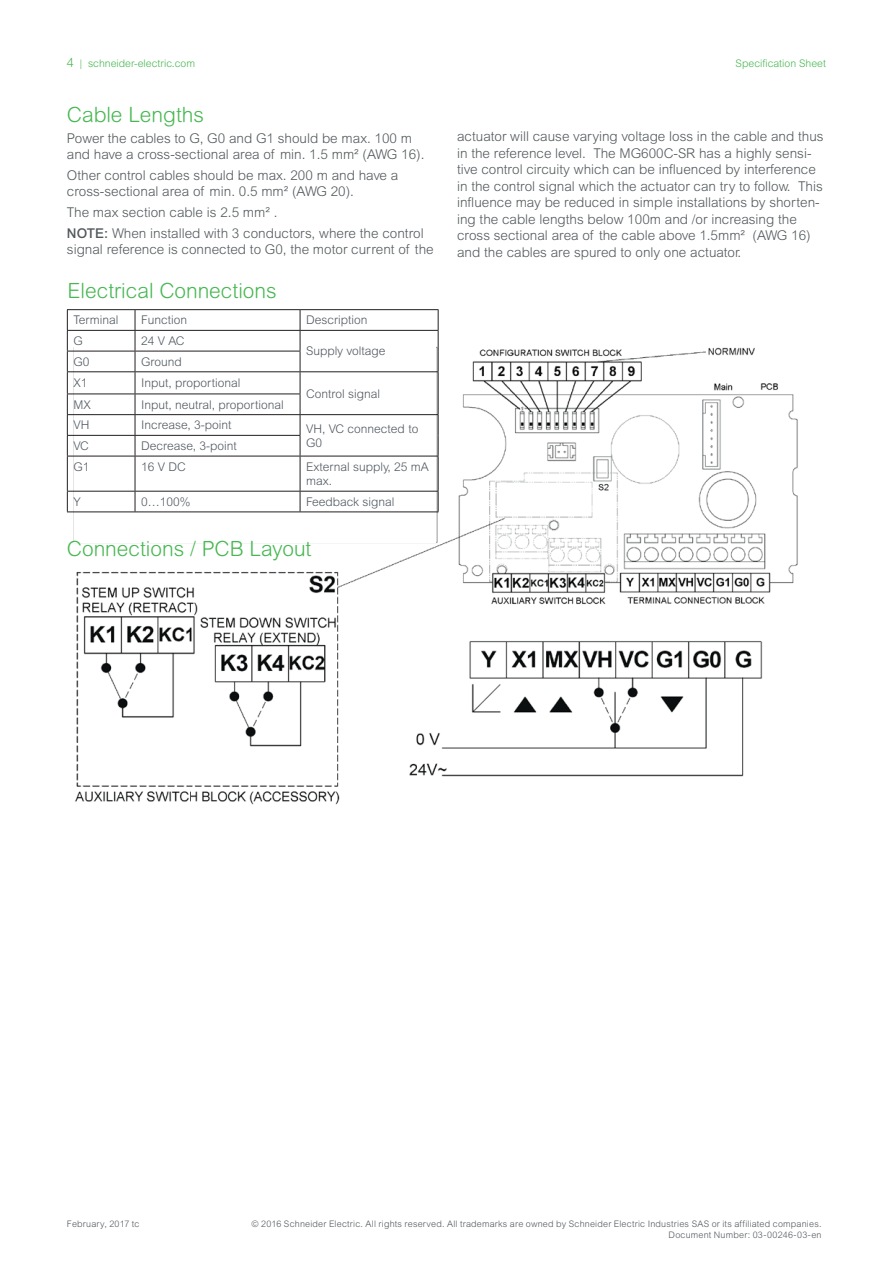
<style>
.page{position:relative;width:893px;height:1263px;background:#fff}
.page>*{position:absolute;margin:0;border:0;box-sizing:border-box;transform-origin:0 0}
.Subhead_Style_02{font:300 21px "Arial Rounded MT Std";color:#46b751}
.Body_Copy_Style{font:300 13.5px/16.5px "Arial MT Std";color:#52585b}
.Table_Body_Copy{font:300 12px/14.4px "Arial MT Std";color:#505860}
.t1{font:300 10.5px "Arial MT Std";color:#46b751}
.t2{font:300 9px/10.5px "Arial MT Std";letter-spacing:.02em;color:#52585b;text-align:right}
.s1{font-size:12.75px}
.s2{font-weight:500}
</style>
<div class="page">
<img style="left:67px;top:327px;width:731px;height:478px">
<div style="left:74px;top:343px;width:362px;height:200px;background:#fff"></div>
<hr style="left:67px;top:309px;width:68px;height:1px;background:#231f20">
<hr style="left:135px;top:309px;width:165px;height:1px;background:#231f20">
<hr style="left:300px;top:309px;width:138px;height:1px;background:#231f20">
<hr style="left:67px;top:330px;width:68px;height:1px;background:#231f20">
<hr style="left:135px;top:330px;width:165px;height:1px;background:#231f20">
<hr style="left:300px;top:330px;width:138px;height:1px;background:#231f20">
<hr style="left:67px;top:351px;width:68px;height:1px;background:#231f20">
<hr style="left:135px;top:351px;width:165px;height:1px;background:#231f20">
<hr style="left:67px;top:371px;width:68px;height:1px;background:#231f20">
<hr style="left:135px;top:371px;width:165px;height:1px;background:#231f20">
<hr style="left:300px;top:371px;width:138px;height:1px;background:#231f20">
<hr style="left:67px;top:394px;width:68px;height:1px;background:#231f20">
<hr style="left:135px;top:394px;width:165px;height:1px;background:#231f20">
<hr style="left:67px;top:414px;width:68px;height:1px;background:#231f20">
<hr style="left:135px;top:414px;width:165px;height:1px;background:#231f20">
<hr style="left:300px;top:414px;width:138px;height:1px;background:#231f20">
<hr style="left:67px;top:435px;width:68px;height:1px;background:#231f20">
<svg style="left:67px;top:310px;width:1px;height:146px"></svg>
<hr style="left:135px;top:435px;width:165px;height:1px;background:#231f20">
<svg style="left:135px;top:310px;width:1px;height:146px"></svg>
<svg style="left:300px;top:310px;width:1px;height:146px"></svg>
<svg style="left:438px;top:310px;width:1px;height:146px"></svg>
<hr style="left:67px;top:456px;width:68px;height:1px;background:#231f20">
<hr style="left:67px;top:456px;width:1px;height:35px;background:#231f20">
<hr style="left:135px;top:456px;width:165px;height:1px;background:#231f20">
<hr style="left:135px;top:456px;width:1px;height:35px;background:#231f20">
<hr style="left:300px;top:456px;width:138px;height:1px;background:#231f20">
<hr style="left:300px;top:456px;width:1px;height:35px;background:#231f20">
<hr style="left:438px;top:456px;width:1px;height:35px;background:#231f20">
<hr style="left:67px;top:491px;width:68px;height:1px;background:#231f20">
<svg style="left:67px;top:492px;width:1px;height:19px"></svg>
<hr style="left:135px;top:491px;width:165px;height:1px;background:#231f20">
<svg style="left:135px;top:492px;width:1px;height:19px"></svg>
<hr style="left:300px;top:491px;width:138px;height:1px;background:#231f20">
<svg style="left:300px;top:492px;width:1px;height:19px"></svg>
<svg style="left:438px;top:492px;width:1px;height:19px"></svg>
<hr style="left:67px;top:511px;width:68px;height:1px;background:#231f20">
<hr style="left:135px;top:511px;width:165px;height:1px;background:#231f20">
<hr style="left:300px;top:511px;width:138px;height:1px;background:#231f20">
<p class="t1" style="left:67px;top:57px;width:130px"><span class="s1">4</span> | schneider-electric.com</p>
<p class="t1" style="left:736px;top:57px;width:92px">Specification Sheet</p>
<p class="Subhead_Style_02" style="left:67px;top:102px;width:139px">Cable Lengths</p>
<p class="Body_Copy_Style" style="left:67px;top:130px;width:359px">Power the cables to G, G0 and G1 should be max. 100 m and have a cross-sectional area of min. 1.5 mm² (AWG 16).</p>
<p class="Body_Copy_Style" style="left:67px;top:167px;width:333px">Other control cables should be max. 200 m and have a cross-sectional area of min. 0.5 mm² (AWG 20).</p>
<p class="Body_Copy_Style" style="left:67px;top:204px;width:212px">The max section cable is 2.5 mm² .</p>
<p class="Body_Copy_Style" style="left:67px;top:225px;width:368px"><span class="s2">NOTE:</span> When installed with 3 conductors, where the control signal reference is connected to G0, the motor current of the</p>
<p class="Subhead_Style_02" style="left:68px;top:278px;width:211px">Electrical Connections</p>
<p class="Body_Copy_Style" style="left:457px;top:128px;width:368px">actuator will cause varying voltage loss in the cable and thus in the reference level. The MG600C-SR has a highly sensi&shy;tive control circuity which can be influenced by interference in the control signal which the actuator can try to follow. This influence may be reduced in simple installations by shorten&shy;ing the cable lengths below 100m and /or increasing the cross sectional area of the cable above 1.5mm² (AWG 16) and the cables are spured to only one actuator.</p>
<p class="Table_Body_Copy" style="left:73px;top:313px;width:47px">Terminal</p>
<p class="Table_Body_Copy" style="left:141px;top:313px;width:48px">Function</p>
<p class="Table_Body_Copy" style="left:306px;top:313px;width:63px">Description</p>
<p class="Table_Body_Copy" style="left:73px;top:334px;width:11px">G</p>
<p class="Table_Body_Copy" style="left:141px;top:334px;width:45px">24 V AC</p>
<p class="Table_Body_Copy" style="left:306px;top:344px;width:81px">Supply voltage</p>
<p class="Table_Body_Copy" style="left:73px;top:354px;width:18px">G0</p>
<p class="Table_Body_Copy" style="left:141px;top:354px;width:42px">Ground</p>
<p class="Table_Body_Copy" style="left:73px;top:375px;width:16px">X1</p>
<p class="Table_Body_Copy" style="left:141px;top:375px;width:101px">Input, proportional</p>
<p class="Table_Body_Copy" style="left:306px;top:386px;width:76px">Control signal</p>
<p class="Table_Body_Copy" style="left:73px;top:397px;width:19px">MX</p>
<p class="Table_Body_Copy" style="left:141px;top:397px;width:144px">Input, neutral, proportional</p>
<p class="Table_Body_Copy" style="left:73px;top:418px;width:17px">VH</p>
<p class="Table_Body_Copy" style="left:141px;top:418px;width:92px">Increase, 3-point</p>
<p class="Table_Body_Copy" style="left:306px;top:421px;width:114px">VH, VC connected to</p>
<p class="Table_Body_Copy" style="left:73px;top:439px;width:17px">VC</p>
<p class="Table_Body_Copy" style="left:141px;top:439px;width:97px">Decrease, 3-point</p>
<p class="Table_Body_Copy" style="left:306px;top:435px;width:18px">G0</p>
<p class="Table_Body_Copy" style="left:73px;top:459px;width:18px">G1</p>
<p class="Table_Body_Copy" style="left:141px;top:459px;width:46px">16 V DC</p>
<p class="Table_Body_Copy" style="left:306px;top:459px;width:124px">External supply, 25 mA max.</p>
<p class="Table_Body_Copy" style="left:73px;top:494px;width:9px">Y</p>
<p class="Table_Body_Copy" style="left:141px;top:494px;width:51px">0…100%</p>
<p class="Table_Body_Copy" style="left:306px;top:494px;width:90px">Feedback signal</p>
<p class="Subhead_Style_02" style="left:67px;top:537px;width:246px">Connections / PCB Layout</p>
<p class="t2" style="left:67px;top:1218px;width:74px">February, 2017 tc</p>
<p class="t2" style="left:252px;top:1218px;width:571px">© 2016 Schneider Electric. All rights reserved. All trademarks are owned by Schneider Electric Industries SAS or its affiliated companies.<br>Document Number: 03-00246-03-en</p>
</div>
